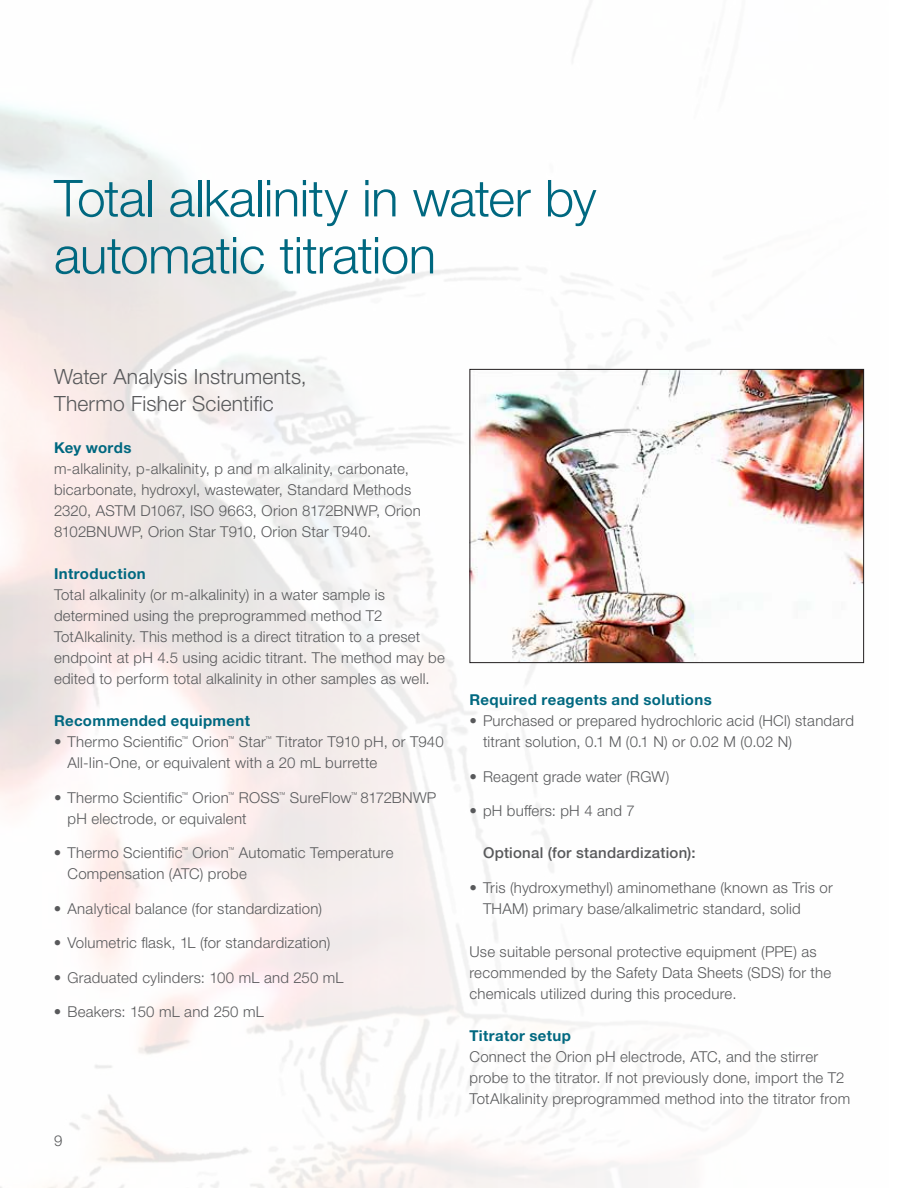
<style>
.page{position:relative;width:918px;height:1188px;background:#fff}
.page>*{position:absolute;margin:0;border:0;box-sizing:border-box;transform-origin:0 0}
.t1{font:300 51px/57px "Helvetica Neue LTW1 G";letter-spacing:-.01em;color:#006880}
.t2{font:300 21px/27px "Helvetica Neue LTW1 G";letter-spacing:.01em;color:#58595b}
.t3{font:300 15px/21px "Helvetica Neue LTW1 G";letter-spacing:.015em;color:#58595b}
.t4{font:700 15px "Helvetica Neue LTW1 G";letter-spacing:.025em;color:#006880}
.t5{font:500 15px "Helvetica Neue LTW1 G";letter-spacing:.015em;color:#58595b}
.t6{font:300 15px "Helvetica Neue LTW1 G";letter-spacing:-.005em;color:#58595b}
.t7{font:300 6.75px "Helvetica Neue LTW1 G";color:#58595b}
</style>
<div class="page">
<img style="left:0;top:0;width:865px;height:1188px">
<img style="left:472px;top:371px;width:390px;height:290px">
<div style="left:470px;top:369px;width:394px;height:294px;border:1px solid #231f20"></div>
<h1 class="t1" style="left:54px;top:170px;width:544px">Total alkalinity in water by automatic titration</h1>
<h2 class="t2" style="left:54px;top:363px;width:254px">Water Analysis Instruments,<br>Thermo Fisher Scientific</h2>
<p class="t4" style="left:54px;top:438px;width:79px">Key words</p>
<p class="t3" style="left:54px;top:458px;width:368px">m-alkalinity, p-alkalinity, p and m alkalinity, carbonate, bicarbonate, hydroxyl, wastewater, Standard Methods 2320, ASTM D1067, ISO 9663, Orion 8172BNWP, Orion 8102BNUWP, Orion Star T910, Orion Star T940.</p>
<p class="t4" style="left:54px;top:564px;width:93px">Introduction</p>
<p class="t3" style="left:54px;top:584px;width:392px">Total alkalinity (or m-alkalinity) in a water sample is determined using the preprogrammed method T2<br>TotAlkalinity. This method is a direct titration to a preset endpoint at pH 4.5 using acidic titrant. The method may be edited to perform total alkalinity in other samples as well.</p>
<p class="t4" style="left:54px;top:711px;width:198px">Recommended equipment</p>
<p class="t3" style="left:54px;top:731px;width:130px">• Thermo Scientific</p>
<p class="t7" style="left:182px;top:734px;width:8px">™</p>
<p class="t3" style="left:193px;top:731px;width:38px">Orion</p>
<p class="t7" style="left:228px;top:734px;width:8px">™</p>
<p class="t3" style="left:239px;top:731px;width:29px">Star</p>
<p class="t7" style="left:265px;top:734px;width:8px">™</p>
<p class="t3" style="left:68px;top:731px;width:378px;text-indent:209px">Titrator T910 pH, or T940<br>All-Iin-One, or equivalent with a 20 mL burrette</p>
<p class="t3" style="left:54px;top:787px;width:130px">• Thermo Scientific</p>
<p class="t7" style="left:182px;top:790px;width:8px">™</p>
<p class="t3" style="left:193px;top:787px;width:38px">Orion</p>
<p class="t7" style="left:228px;top:790px;width:8px">™</p>
<p class="t3" style="left:239px;top:787px;width:42px">ROSS</p>
<p class="t7" style="left:279px;top:790px;width:8px">™</p>
<p class="t3" style="left:290px;top:787px;width:63px">SureFlow</p>
<p class="t7" style="left:351px;top:790px;width:8px">™</p>
<p class="t6" style="left:361px;top:788px;width:77px">8172BNWP</p>
<p class="t3" style="left:67px;top:808px;width:181px">pH electrode, or equivalent</p>
<p class="t3" style="left:54px;top:842px;width:130px">• Thermo Scientific</p>
<p class="t7" style="left:182px;top:845px;width:8px">™</p>
<p class="t3" style="left:193px;top:842px;width:38px">Orion</p>
<p class="t7" style="left:228px;top:845px;width:8px">™</p>
<p class="t3" style="left:67px;top:842px;width:328px;text-indent:171px">Automatic Temperature<br>Compensation (ATC) probe</p>
<p class="t3" style="left:54px;top:898px;width:270px">• Analytical balance (for standardization)</p>
<p class="t3" style="left:54px;top:932px;width:278px">• Volumetric flask, 1L (for standardization)</p>
<p class="t3" style="left:54px;top:967px;width:291px">• Graduated cylinders: 100 mL and 250 mL</p>
<p class="t3" style="left:54px;top:1001px;width:211px">• Beakers: 150 mL and 250 mL</p>
<p class="t3" style="left:54px;top:1130px;width:10px">9</p>
<p class="t4" style="left:470px;top:690px;width:244px">Required reagents and solutions</p>
<p class="t3" style="left:483px;top:710px;width:372px;text-indent:-14px">• Purchased or prepared hydrochloric acid (HCl) standard titrant solution, 0.1 M (0.1 N) or 0.02 M (0.02 N)</p>
<p class="t3" style="left:470px;top:766px;width:201px">• Reagent grade water (RGW)</p>
<p class="t3" style="left:470px;top:800px;width:167px">• pH buffers: pH 4 and 7</p>
<p class="t5" style="left:483px;top:844px;width:214px">Optional (for standardization):</p>
<p class="t3" style="left:483px;top:877px;width:351px;text-indent:-14px">• Tris (hydroxymethyl) aminomethane (known as Tris or<br>THAM) primary base/alkalimetric standard, solid</p>
<p class="t3" style="left:470px;top:941px;width:363px">Use suitable personal protective equipment (PPE) as recommended by the Safety Data Sheets (SDS) for the chemicals utilized during this procedure.</p>
<p class="t4" style="left:470px;top:1026px;width:103px">Titrator setup</p>
<p class="t3" style="left:470px;top:1046px;width:382px">Connect the Orion pH electrode, ATC, and the stirrer probe to the titrator. If not previously done, import the T2<br>TotAlkalinity preprogrammed method into the titrator from</p>
</div>
